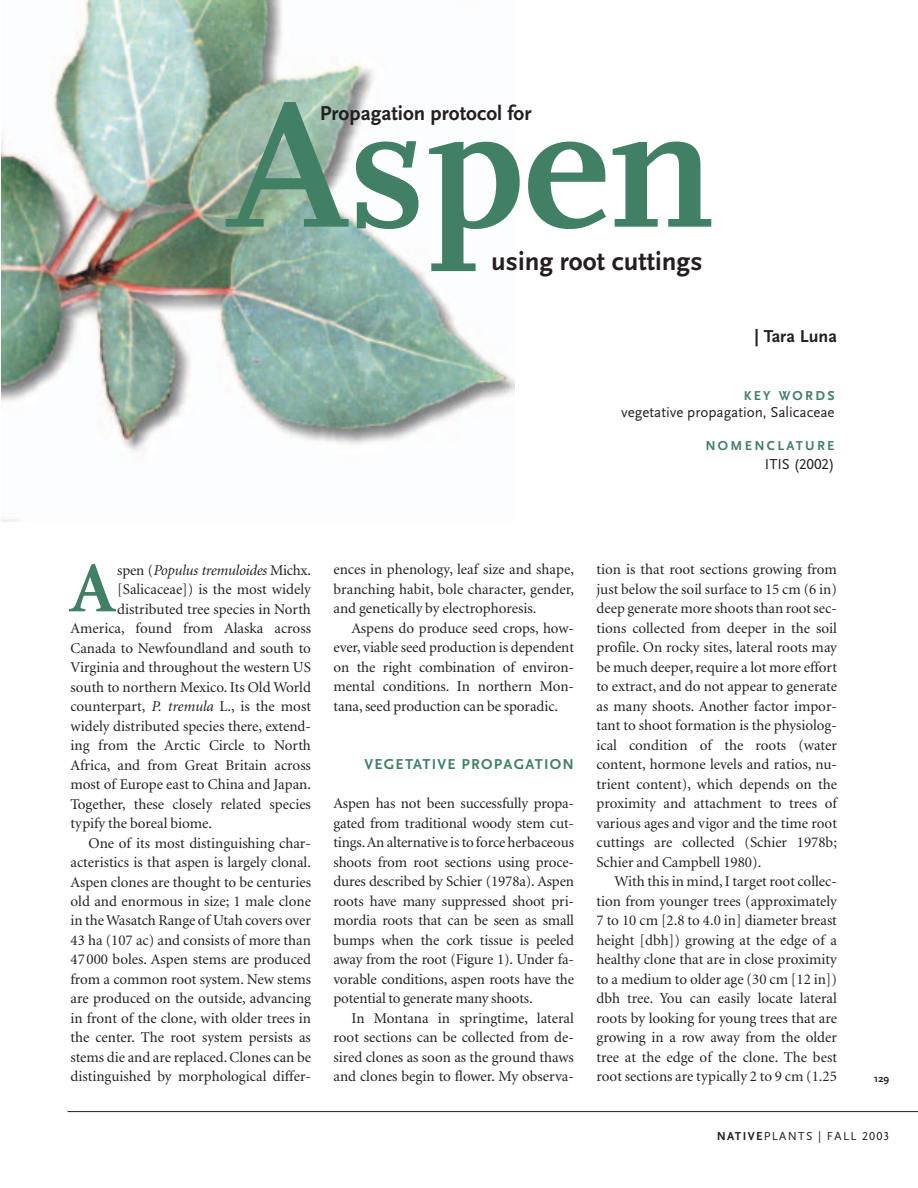
<style>
.page{position:relative;width:918px;height:1188px;background:#fff}
.page>*{position:absolute;margin:0;border:0;box-sizing:border-box;transform-origin:0 0}
.t1{font:700 183px "FF Scala";color:#428065}
.t2{font:700 72px "Minion";color:#428065}
.t3{font:700 27px "Scala Sans";color:#231f20}
.t4{font:700 21px "Scala Sans";color:#231f20}
.t5{font:700 18px "Scala Sans";color:#231f20}
.t6{font:15px/19.5px "Minion";color:#231f20;text-align:justify}
.t7{font:15px "Scala Sans";color:#231f20}
.t8{font:italic 15px "Minion";letter-spacing:-.015em;color:#231f20}
.t9{font:700 15px "Scala Sans";letter-spacing:.085em;color:#428065}
.t10{font:15px "Scala Sans Caps";color:#231f20}
.t11{font:700 13.5px "Scala Sans";letter-spacing:.17em;color:#428065}
.t12{font:12px "Scala Sans";letter-spacing:.115em;color:#231f20}
.t13{font:700 10.5px "Scala Sans";color:#231f20}
.s1{font-family:"Scala Sans"}
.s2{font-style:normal}
.s3{font-style:italic}
.s4{font-weight:700}
.s5{font-family:"Scala Sans Caps"}
</style>
<div class="page">
<hr style="left:68px;top:1111px;width:850px;height:1px;background:#231f20">
<img style="left:2px;top:0;width:513px;height:521px">
<h1 class="t1" style="left:226px;top:96px;width:491px">Aspen</h1>
<h3 class="t4" style="left:320px;top:105px;width:213px">Propagation protocol for</h3>
<h3 class="t3" style="left:491px;top:251px;width:213px">using root cuttings</h3>
<p class="t5" style="left:754px;top:329px;width:84px">| Tara Luna</p>
<p class="t11" style="left:744px;top:390px;width:92px">KEY WORDS</p>
<p class="t7" style="left:621px;top:406px;width:215px">vegetative propagation, Salicaceae</p>
<p class="t11" style="left:705px;top:440px;width:131px">NOMENCLATURE</p>
<p class="t10" style="left:765px;top:455px;width:71px"><span class="s1">ITIS</span> (2002)</p>
<h2 class="t2" style="left:69px;top:560px;width:49px">A</h2>
<p class="t8" style="left:117px;top:564px;width:195px"><span class="s2">spen (</span>Populus tremuloides <span class="s2">Michx.</span></p>
<p class="t6" style="left:117px;top:581px;width:195px">[Salicaceae]) is the most widely</p>
<p class="t6" style="left:117px;top:600px;width:195px">distributed tree species in North</p>
<p class="t6" style="left:70px;top:620px;width:242px">America, found from Alaska across</p>
<p class="t6" style="left:70px;top:639px;width:242px">Canada to Newfoundland and south to</p>
<p class="t6" style="left:70px;top:659px;width:242px">Virginia and throughout the western US</p>
<p class="t6" style="left:70px;top:678px;width:242px">south to northern Mexico. Its Old World</p>
<p class="t6" style="left:70px;top:698px;width:242px">counterpart, <span class="s3">P. tremula</span> L., is the most</p>
<p class="t6" style="left:70px;top:717px;width:242px">widely distributed species there, extend-</p>
<p class="t6" style="left:70px;top:737px;width:242px">ing from the Arctic Circle to North</p>
<p class="t6" style="left:70px;top:756px;width:242px">Africa, and from Great Britain across</p>
<p class="t6" style="left:70px;top:776px;width:242px">most of Europe east to China and Japan.</p>
<p class="t6" style="left:70px;top:795px;width:242px">Together, these closely related species</p>
<p class="t6" style="left:70px;top:815px;width:143px">typify the boreal biome.</p>
<p class="t6" style="left:89px;top:834px;width:224px">One of its most distinguishing char-</p>
<p class="t6" style="left:70px;top:854px;width:242px">acteristics is that aspen is largely clonal.</p>
<p class="t6" style="left:70px;top:873px;width:242px">Aspen clones are thought to be centuries</p>
<p class="t6" style="left:70px;top:893px;width:242px">old and enormous in size; 1 male clone</p>
<p class="t6" style="left:70px;top:912px;width:242px">in the Wasatch Range of Utah covers over</p>
<p class="t6" style="left:70px;top:932px;width:242px">43 ha (107 ac) and consists of more than</p>
<p class="t6" style="left:70px;top:951px;width:242px">47000 boles. Aspen stems are produced</p>
<p class="t6" style="left:70px;top:971px;width:242px">from a common root system. New stems</p>
<p class="t6" style="left:70px;top:990px;width:242px">are produced on the outside, advancing</p>
<p class="t6" style="left:70px;top:1010px;width:242px">in front of the clone, with older trees in</p>
<p class="t6" style="left:70px;top:1029px;width:242px">the center. The root system persists as</p>
<p class="t6" style="left:70px;top:1049px;width:242px">stems die and are replaced. Clones can be</p>
<p class="t6" style="left:70px;top:1068px;width:242px">distinguished by morphological differ-</p>
<p class="t6" style="left:333px;top:561px;width:242px">ences in phenology, leaf size and shape, branching habit, bole character, gender, and genetically by electrophoresis.</p>
<p class="t6" style="left:333px;top:620px;width:242px;text-indent:18px">Aspens do produce seed crops, how&shy;ever, viable seed production is dependent on the right combination of environ&shy;mental conditions. In northern Mon&shy;tana, seed production can be sporadic.</p>
<p class="t9" style="left:364px;top:759px;width:211px">VEGETATIVE PROPAGATION</p>
<p class="t6" style="left:333px;top:795px;width:242px">Aspen has not been successfully propa&shy;gated from traditional woody stem cut&shy;tings.An alternative is to force herbaceous shoots from root sections using proce&shy;dures described by Schier (1978a). Aspen roots have many suppressed shoot pri&shy;mordia roots that can be seen as small bumps when the cork tissue is peeled away from the root (Figure 1). Under fa&shy;vorable conditions, aspen roots have the potential to generate many shoots.</p>
<p class="t6" style="left:333px;top:1010px;width:242px;text-indent:18px">In Montana in springtime, lateral root sections can be collected from de&shy;sired clones as soon as the ground thaws and clones begin to flower. My observa-</p>
<p class="t6" style="left:596px;top:561px;width:242px">tion is that root sections growing from just below the soil surface to 15 cm (6 in) deep generate more shoots than root sec&shy;tions collected from deeper in the soil profile. On rocky sites, lateral roots may be much deeper, require a lot more effort to extract, and do not appear to generate as many shoots. Another factor impor&shy;tant to shoot formation is the physiolog&shy;ical condition of the roots (water content, hormone levels and ratios, nu&shy;trient content), which depends on the proximity and attachment to trees of various ages and vigor and the time root cuttings are collected (Schier 1978b; Schier and Campbell 1980).</p>
<p class="t6" style="left:596px;top:873px;width:242px;text-indent:18px">With this in mind, I target root collec&shy;tion from younger trees (approximately 7 to 10 cm [2.8 to 4.0 in] diameter breast height [dbh]) growing at the edge of a healthy clone that are in close proximity to a medium to older age (30 cm [12 in]) dbh tree. You can easily locate lateral roots by looking for young trees that are growing in a row away from the older tree at the edge of the clone. The best root sections are typically 2 to 9 cm (1.25</p>
<p class="t13" style="left:874px;top:1074px;width:16px">129</p>
<p class="t12" style="left:717px;top:1131px;width:174px"><span class="s4">NATIVE</span>PLANTS | FALL <span class="s5">2003</span></p>
</div>
